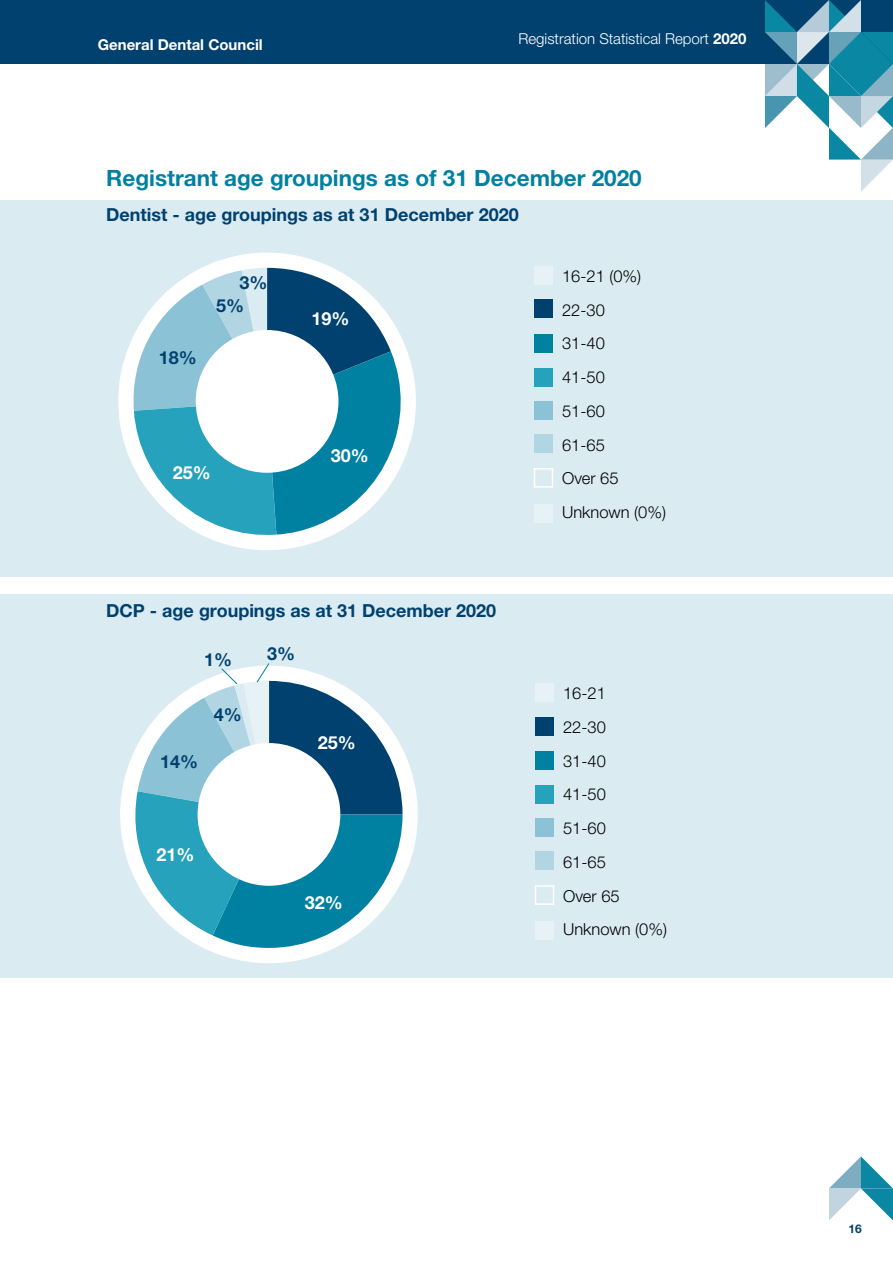
<style>
.page{position:relative;width:893px;height:1263px;background:#fff}
.page>*{position:absolute;margin:0;border:0;box-sizing:border-box;transform-origin:0 0}
.t1{font:700 22.5px "Helvetica Neue LT Std";color:#0081a2}
.t2{font:700 18px "Helvetica Neue LT Std";color:#004170}
.t3{font:700 18px "Helvetica Neue LT Std";color:#fff}
.t4{font:300 16.5px/33.8px "Helvetica Neue LT Std";color:#000}
.t5{font:300 15px "Helvetica Neue LT Std";color:#fff}
.t6{font:700 15px "Helvetica Neue LT Std";color:#fff}
.t7{font:700 12px "Helvetica Neue LT Std";color:#004170}
.s1{font-weight:700}
</style>
<div class="page">
<div style="left:0;top:200px;width:893px;height:376px;background:#dbebf2"></div>
<div style="left:0;top:594px;width:893px;height:384px;background:#dbebf2"></div>
<div style="left:118px;top:253px;width:298px;height:297px;background:#fff;border-radius:50%"></div>
<svg style="left:130px;top:268px;width:286px;height:272px"></svg>
<div style="left:196px;top:330px;width:142px;height:143px;background:#fff;border-radius:50%"></div>
<div style="left:534px;top:266px;width:18px;height:18px;background:#e7f2f7"></div>
<div style="left:534px;top:300px;width:18px;height:18px;background:#004170"></div>
<div style="left:534px;top:334px;width:18px;height:18px;background:#0081a2"></div>
<div style="left:534px;top:368px;width:18px;height:18px;background:#27a2bd"></div>
<div style="left:534px;top:402px;width:18px;height:18px;background:#8bc2d5"></div>
<div style="left:534px;top:434px;width:18px;height:18px;background:#b2d5e3"></div>
<div style="left:534px;top:468px;width:19px;height:20px;background:#dbebf2;border:2px solid #fff"></div>
<div style="left:534px;top:504px;width:18px;height:18px;background:#e7f2f7"></div>
<div style="left:535px;top:683px;width:19px;height:18px;background:#e7f2f7"></div>
<div style="left:535px;top:717px;width:19px;height:18px;background:#004170"></div>
<div style="left:535px;top:752px;width:19px;height:18px;background:#0081a2"></div>
<div style="left:535px;top:785px;width:19px;height:18px;background:#27a2bd"></div>
<div style="left:535px;top:819px;width:19px;height:18px;background:#8bc2d5"></div>
<div style="left:535px;top:851px;width:19px;height:18px;background:#b2d5e3"></div>
<div style="left:535px;top:885px;width:19px;height:20px;background:#dbebf2;border:2px solid #fff"></div>
<div style="left:535px;top:921px;width:19px;height:18px;background:#e7f2f7"></div>
<div style="left:120px;top:665px;width:298px;height:298px;background:#fff;border-radius:50%"></div>
<svg style="left:127px;top:663px;width:275px;height:285px"></svg>
<div style="left:0;top:0;width:893px;height:64px;background:#004170"></div>
<svg style="left:829px;top:1156px;width:64px;height:64px"></svg>
<svg style="left:765px;top:0;width:128px;height:191px"></svg>
<p class="t6" style="left:98px;top:35px;width:166px">General Dental Council</p>
<p class="t5" style="left:518px;top:30px;width:230px">Registration Statistical Report <span class="s1">2020</span></p>
<h2 class="t1" style="left:106px;top:164px;width:537px">Registrant age groupings as of 31 December 2020</h2>
<h3 class="t2" style="left:106px;top:204px;width:414px">Dentist - age groupings as at 31 December 2020</h3>
<p class="t2" style="left:239px;top:271px;width:30px">3%</p>
<p class="t4" style="left:562px;top:259px;width:105px">16-21 (0%)<br>22-30<br>31-40<br>41-50<br>51-60<br>61-65<br>Over 65<br>Unknown (0%)</p>
<p class="t2" style="left:216px;top:295px;width:30px">5%</p>
<p class="t3" style="left:311px;top:307px;width:40px">19%</p>
<p class="t2" style="left:159px;top:347px;width:40px">18%</p>
<p class="t3" style="left:331px;top:444px;width:40px">30%</p>
<p class="t3" style="left:173px;top:461px;width:40px">25%</p>
<h3 class="t2" style="left:106px;top:599px;width:391px">DCP - age groupings as at 31 December 2020</h3>
<p class="t2" style="left:204px;top:648px;width:30px">1%</p>
<p class="t2" style="left:267px;top:642px;width:30px">3%</p>
<p class="t2" style="left:160px;top:750px;width:40px">14%</p>
<p class="t2" style="left:214px;top:704px;width:30px">4%</p>
<p class="t3" style="left:318px;top:731px;width:40px">25%</p>
<p class="t3" style="left:157px;top:844px;width:40px">21%</p>
<p class="t3" style="left:305px;top:891px;width:40px">32%</p>
<p class="t4" style="left:563px;top:676px;width:105px">16-21<br>22-30<br>31-40<br>41-50<br>51-60<br>61-65<br>Over 65<br>Unknown (0%)</p>
<p class="t7" style="left:849px;top:1221px;width:15px">16</p>
</div>
